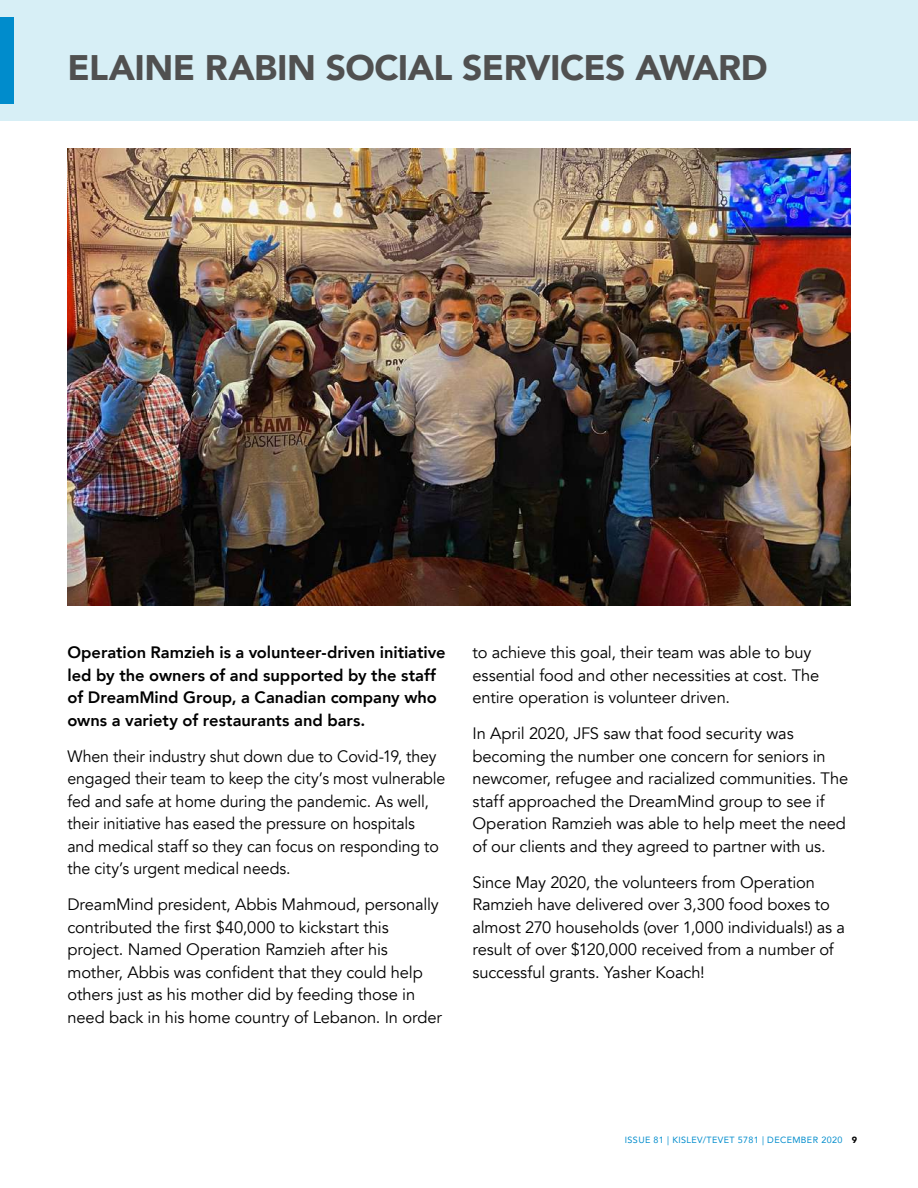
<style>
.page{position:relative;width:918px;height:1188px;background:#fff}
.page>*{position:absolute;margin:0;border:0;box-sizing:border-box;transform-origin:0 0}
.t1{font:900 35.4px "Avenir";letter-spacing:-.015em;color:#505050}
.t2{font:16.5px/22.5px "Avenir";letter-spacing:-.01em;color:#000}
.t3{font:800 16.5px/22.5px "Avenir";color:#000}
.t4{font:9px "Avenir";letter-spacing:.04em;color:#008ccc}
.s1{font-weight:900;color:#000}
</style>
<div class="page">
<div style="left:0;top:0;width:918px;height:121px;background:#d7eff6"></div>
<div style="left:0;top:17px;width:14px;height:87px;background:#008ccc"></div>
<img style="left:68px;top:148px;width:782px;height:457px">
<h1 class="t1" style="left:68px;top:38px;width:702px">ELAINE RABIN SOCIAL SERVICES AWARD</h1>
<p class="t3" style="left:68px;top:641px;width:379px">Operation Ramzieh is a volunteer-driven initiative led by the owners of and supported by the staff of DreamMind Group, a Canadian company who owns a variety of restaurants and bars.</p>
<p class="t2" style="left:68px;top:745px;width:380px">When their industry shut down due to Covid-19, they engaged their team to keep the city’s most vulnerable fed and safe at home during the pandemic. As well, their initiative has eased the pressure on hospitals and medical staff so they can focus on responding to the city’s urgent medical needs.</p>
<p class="t2" style="left:68px;top:894px;width:376px">DreamMind president, Abbis Mahmoud, personally contributed the first $40,000 to kickstart this project. Named Operation Ramzieh after his mother, Abbis was confident that they could help others just as his mother did by feeding those in need back in his home country of Lebanon. In order</p>
<p class="t2" style="left:472px;top:642px;width:348px">to achieve this goal, their team was able to buy essential food and other necessities at cost. The entire operation is volunteer driven.</p>
<p class="t2" style="left:472px;top:723px;width:377px">In April 2020, JFS saw that food security was becoming the number one concern for seniors in newcomer, refugee and racialized communities. The staff approached the DreamMind group to see if Operation Ramzieh was able to help meet the need of our clients and they agreed to partner with us.</p>
<p class="t2" style="left:472px;top:871px;width:374px">Since May 2020, the volunteers from Operation Ramzieh have delivered over 3,300 food boxes to almost 270 households (over 1,000 individuals!) as a result of over $120,000 received from a number of successful grants. Yasher Koach!</p>
<p class="t4" style="left:625px;top:1133px;width:234px">ISSUE 81 | KISLEV/TEVET 5781 | DECEMBER 2020 <span class="s1">9</span></p>
</div>
